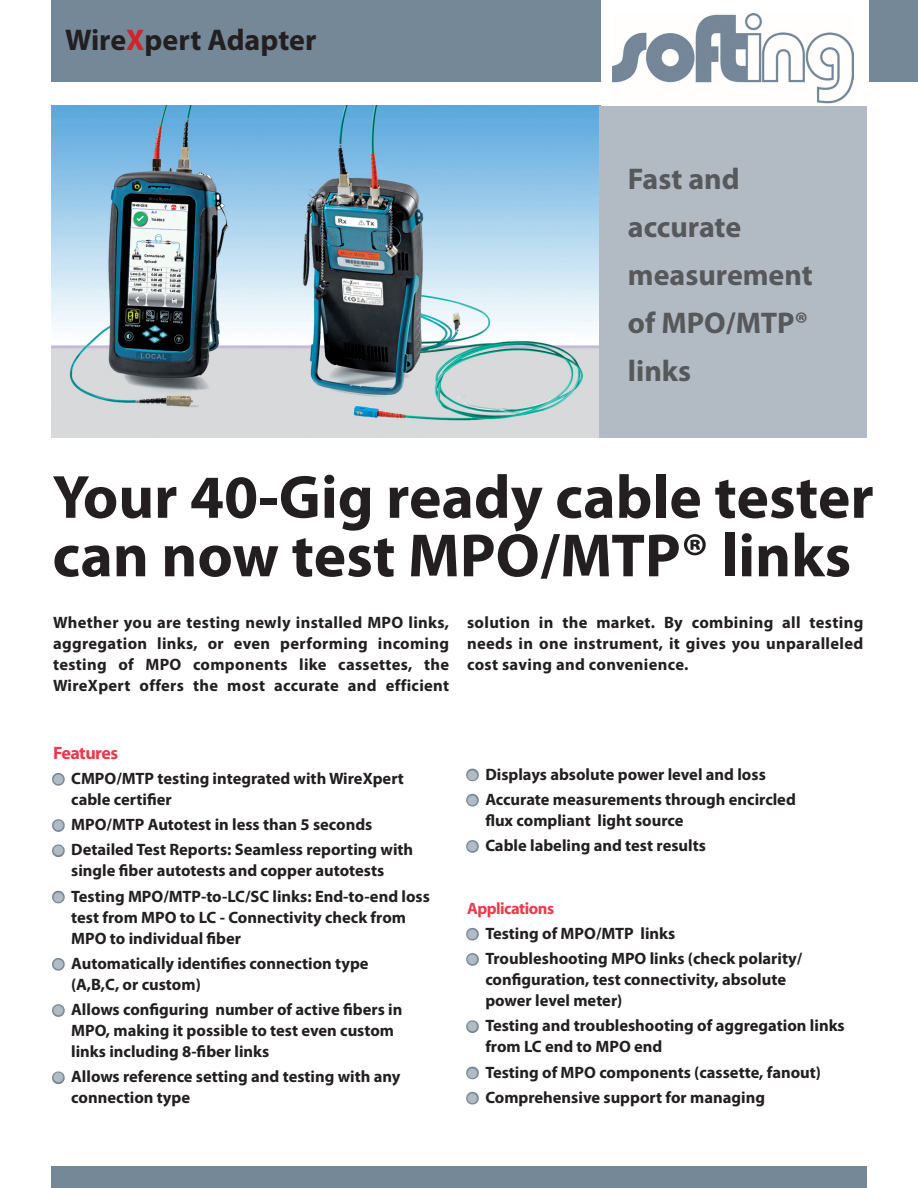
<style>
.page{position:relative;width:918px;height:1188px;background:#fff}
.page>*{position:absolute;margin:0;border:0;box-sizing:border-box;transform-origin:0 0}
.t1{font:700 61.5px/58.5px "Myriad Pro";color:#231f20}
.t2{font:700 30px/48px "Myriad Pro";color:#57585a}
.t3{font:700 30px "Myriad Pro";color:#231f20}
.t4{font:700 18px "Myriad";letter-spacing:-.03em;color:#ed394b}
.t5{font:700 16.5px/21px "Myriad Pro";color:#231f20}
.t6{font:700 16.5px "Myriad";letter-spacing:-.03em;color:#ed394b}
.s1{color:#d1232a}
.s2{color:#b2bac4}
</style>
<div class="page">
<img style="left:51px;top:106px;width:548px;height:331px">
<div style="left:599px;top:106px;width:267px;height:331px;background:#b2bac4"></div>
<div style="left:51px;top:0;width:867px;height:82px;background:#758898"></div>
<div style="left:51px;top:1167px;width:815px;height:21px;background:#758898"></div>
<svg style="left:52px;top:773px;width:13px;height:13px"></svg>
<svg style="left:52px;top:819px;width:13px;height:13px"></svg>
<svg style="left:52px;top:844px;width:13px;height:14px"></svg>
<svg style="left:52px;top:890px;width:13px;height:14px"></svg>
<svg style="left:52px;top:958px;width:13px;height:13px"></svg>
<svg style="left:52px;top:1004px;width:13px;height:13px"></svg>
<svg style="left:52px;top:1071px;width:13px;height:14px"></svg>
<svg style="left:466px;top:768px;width:13px;height:14px"></svg>
<svg style="left:466px;top:793px;width:13px;height:14px"></svg>
<svg style="left:466px;top:840px;width:13px;height:13px"></svg>
<svg style="left:466px;top:927px;width:13px;height:14px"></svg>
<svg style="left:466px;top:953px;width:13px;height:13px"></svg>
<svg style="left:466px;top:1020px;width:13px;height:13px"></svg>
<svg style="left:466px;top:1066px;width:13px;height:14px"></svg>
<svg style="left:466px;top:1091px;width:13px;height:14px"></svg>
<div style="left:601px;top:0;width:267px;height:103px;background:#fff"></div>
<img style="left:612px;top:14px;width:242px;height:89px">
<h2 class="t3" style="left:65px;top:20px;width:253px">Wire<span class="s1">X</span>pert Adapter</h2>
<h2 class="t2" style="left:628px;top:154px;width:187px">Fast and accurate measurement of MPO/MTP® links</h2>
<h1 class="t1" style="left:52px;top:466px;width:823px">Your 40-Gig ready cable tester can now test MPO/MTP® links</h1>
<p class="t5" style="left:53px;top:611px;width:398px;text-align:justify">Whether you are testing newly installed MPO links, aggregation links, or even performing incoming testing of MPO components like cassettes, the WireXpert offers the most accurate and efficient</p>
<p class="t5" style="left:467px;top:611px;width:398px;text-align:justify">solution in the market. By combining all testing needs in one instrument, it gives you unparalleled cost saving and convenience.</p>
<p class="t4" style="left:53px;top:743px;width:67px">Features</p>
<p class="t5" style="left:71px;top:767px;width:334px;text-indent:-18px"><span class="s2">●</span> CMPO/MTP testing integrated with WireXpert cable certifier</p>
<p class="t5" style="left:53px;top:814px;width:321px"><span class="s2">●</span> MPO/MTP Autotest in less than 5 seconds</p>
<p class="t5" style="left:71px;top:839px;width:344px;text-indent:-18px"><span class="s2">●</span> Detailed Test Reports: Seamless reporting with single fiber autotests and copper autotests</p>
<p class="t5" style="left:71px;top:885px;width:360px;text-indent:-18px"><span class="s2">●</span> Testing MPO/MTP-to-LC/SC links: End-to-end loss test from MPO to LC - Connectivity check from<br>MPO to individual fiber</p>
<p class="t5" style="left:71px;top:952px;width:299px;text-indent:-18px"><span class="s2">●</span> Automatically identifies connection type (A,B,C, or custom)</p>
<p class="t5" style="left:71px;top:999px;width:333px;text-indent:-18px"><span class="s2">●</span> Allows configuring number of active fibers in<br>MPO, making it possible to test even custom links including 8-fiber links</p>
<p class="t5" style="left:71px;top:1066px;width:331px;text-indent:-18px"><span class="s2">●</span> Allows reference setting and testing with any connection type</p>
<p class="t5" style="left:467px;top:763px;width:300px"><span class="s2">●</span> Displays absolute power level and loss</p>
<p class="t5" style="left:485px;top:788px;width:312px;text-indent:-18px"><span class="s2">●</span> Accurate measurements through encircled flux compliant light source</p>
<p class="t5" style="left:467px;top:834px;width:240px"><span class="s2">●</span> Cable labeling and test results</p>
<p class="t6" style="left:467px;top:900px;width:89px">Applications</p>
<p class="t5" style="left:467px;top:922px;width:210px"><span class="s2">●</span> Testing of MPO/MTP links</p>
<p class="t5" style="left:485px;top:948px;width:318px;text-indent:-18px"><span class="s2">●</span> Troubleshooting MPO links (check polarity/ configuration, test connectivity, absolute power level meter)</p>
<p class="t5" style="left:485px;top:1015px;width:361px;text-indent:-18px"><span class="s2">●</span> Testing and troubleshooting of aggregation links from LC end to MPO end</p>
<p class="t5" style="left:467px;top:1061px;width:356px"><span class="s2">●</span> Testing of MPO components (cassette, fanout)</p>
<p class="t5" style="left:467px;top:1086px;width:299px"><span class="s2">●</span> Comprehensive support for managing</p>
</div>
